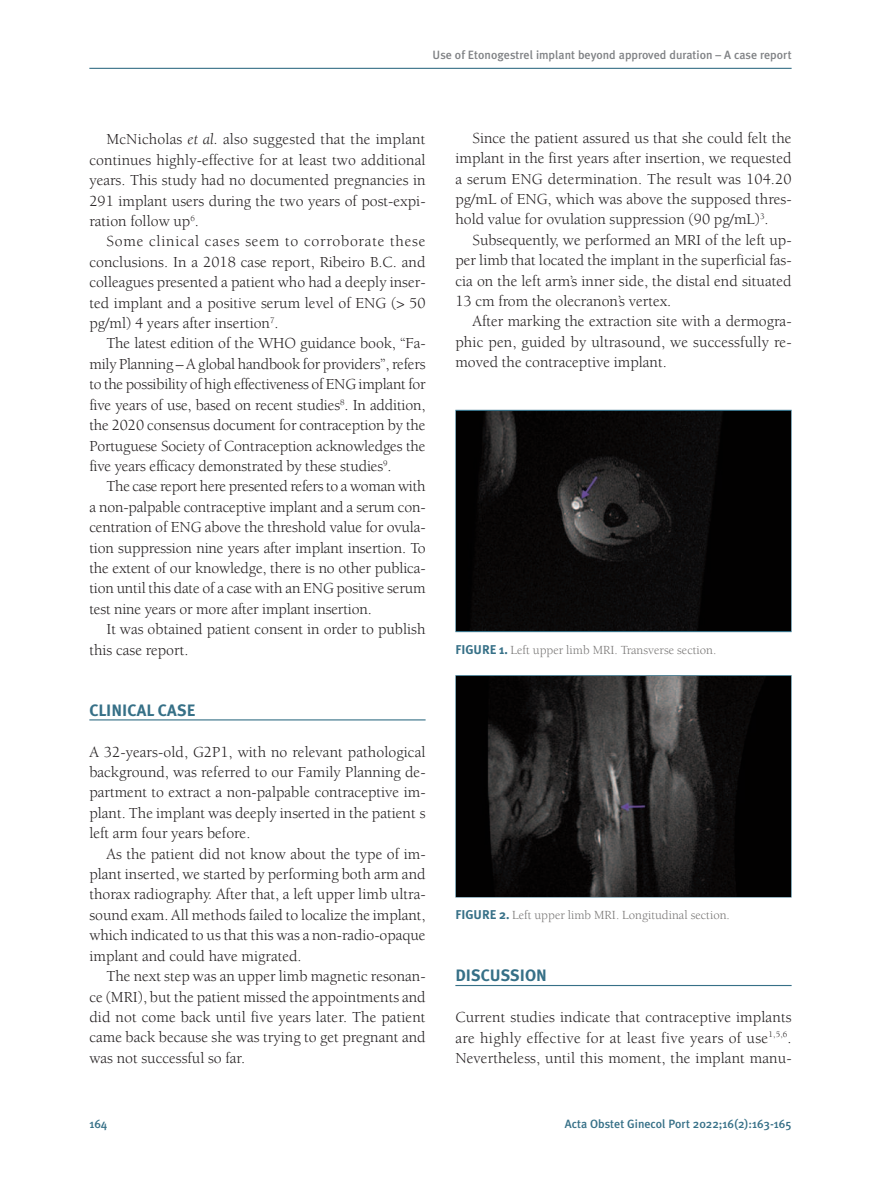
<style>
.page{position:relative;width:881px;height:1191px;background:#fff}
.page>*{position:absolute;margin:0;border:0;box-sizing:border-box;transform-origin:0 0}
.t1{font:700 16.5px "Meta Plus";color:#367087}
.t2{font:15.75px/20.4px "Berkeley";color:#231f20;text-align:justify}
.t3{font:12.75px "Berkeley";color:#777574}
.t4{font:500 12px "Meta Plus";color:#808285}
.t5{font:500 12px "Meta Plus";color:#367087}
.s1{font-style:italic}
.s2{font-family:"Meta Plus";font-weight:700;color:#367087}
</style>
<div class="page">
<hr style="left:89px;top:68px;width:702px;height:1px;background:#367087">
<hr style="left:89px;top:719px;width:336px;height:1px;background:#367087">
<div style="left:455px;top:410px;width:336px;height:222px;border:2px solid #367087"></div>
<img style="left:456px;top:411px;width:333px;height:219px">
<img style="left:456px;top:676px;width:333px;height:220px">
<hr style="left:455px;top:985px;width:336px;height:1px;background:#367087">
<p class="t4" style="left:432px;top:47px;width:360px">Use of Etonogestrel implant beyond approved duration – A case report</p>
<p class="t2" style="left:89px;top:131px;width:337px;text-indent:17px">McNicholas <span class="s1">et al.</span> also suggested that the implant continues highly-effective for at least two additional years. This study had no documented pregnancies in 291 implant users during the two years of post-expi&shy;ration follow up<sup>6</sup>.</p>
<p class="t2" style="left:89px;top:233px;width:337px;text-indent:17px">Some clinical cases seem to corroborate these conclusions. In a 2018 case report, Ribeiro B.C. and colleagues presented a patient who had a deeply inser&shy;ted implant and a positive serum level of ENG (&gt; 50 pg/ml) 4 years after insertion<sup>7</sup>.</p>
<p class="t2" style="left:89px;top:335px;width:337px;text-indent:17px">The latest edition of the WHO guidance book, “Fa&shy;mily Planning – A global handbook for providers”, refers to the possibility of high effectiveness of ENG implant for five years of use, based on recent studies<sup>8</sup>. In addition, the 2020 consensus document for contraception by the Portuguese Society of Contraception acknowledges the five years efficacy demonstrated by these studies<sup>9</sup>.</p>
<p class="t2" style="left:89px;top:477px;width:337px;text-indent:17px">The case report here presented refers to a woman with a non-palpable contraceptive implant and a serum con&shy;centration of ENG above the threshold value for ovula&shy;tion suppression nine years after implant insertion. To the extent of our knowledge, there is no other publica&shy;tion until this date of a case with an ENG positive serum test nine years or more after implant insertion.</p>
<p class="t2" style="left:89px;top:620px;width:337px;text-indent:17px">It was obtained patient consent in order to publish this case report.</p>
<p class="t1" style="left:89px;top:700px;width:108px">CLINICAL CASE</p>
<p class="t2" style="left:89px;top:743px;width:337px">A 32-years-old, G2P1, with no relevant pathological background, was referred to our Family Planning de&shy;partment to extract a non-palpable contraceptive im&shy;plant. The implant was deeply inserted in the patient s left arm four years before.</p>
<p class="t2" style="left:89px;top:845px;width:337px;text-indent:17px">As the patient did not know about the type of im&shy;plant inserted, we started by performing both arm and thorax radiography. After that, a left upper limb ultra&shy;sound exam. All methods failed to localize the implant, which indicated to us that this was a non-radio-opaque implant and could have migrated.</p>
<p class="t2" style="left:89px;top:967px;width:337px;text-indent:17px">The next step was an upper limb magnetic resonan&shy;ce (MRI), but the patient missed the appointments and did not come back until five years later. The patient came back because she was trying to get pregnant and was not successful so far.</p>
<p class="t2" style="left:455px;top:129px;width:337px;text-indent:17px">Since the patient assured us that she could felt the implant in the first years after insertion, we requested a serum ENG determination. The result was 104.20 pg/mL of ENG, which was above the supposed thres&shy;hold value for ovulation suppression (90 pg/mL)<sup>3</sup>.</p>
<p class="t2" style="left:455px;top:231px;width:337px;text-indent:17px">Subsequently, we performed an MRI of the left up&shy;per limb that located the implant in the superficial fas&shy;cia on the left arm’s inner side, the distal end situated 13 cm from the olecranon’s vertex.</p>
<p class="t2" style="left:455px;top:312px;width:337px;text-indent:17px">After marking the extraction site with a dermogra&shy;phic pen, guided by ultrasound, we successfully re&shy;moved the contraceptive implant.</p>
<p class="t3" style="left:455px;top:645px;width:262px"><span class="s2">FIGURE 1.</span> Left upper limb MRI. Transverse section.</p>
<p class="t3" style="left:455px;top:910px;width:276px"><span class="s2">FIGURE 2.</span> Left upper limb MRI. Longitudinal section.</p>
<p class="t1" style="left:455px;top:966px;width:93px">DISCUSSION</p>
<p class="t2" style="left:455px;top:1008px;width:337px">Current studies indicate that contraceptive implants are highly effective for at least five years of use<sup>1,5,6</sup>.<br>Nevertheless, until this moment, the implant manu-</p>
<p class="t5" style="left:89px;top:1117px;width:20px">164</p>
<p class="t5" style="left:564px;top:1117px;width:228px">Acta Obstet Ginecol Port 2022;16(2):163-165</p>
</div>
